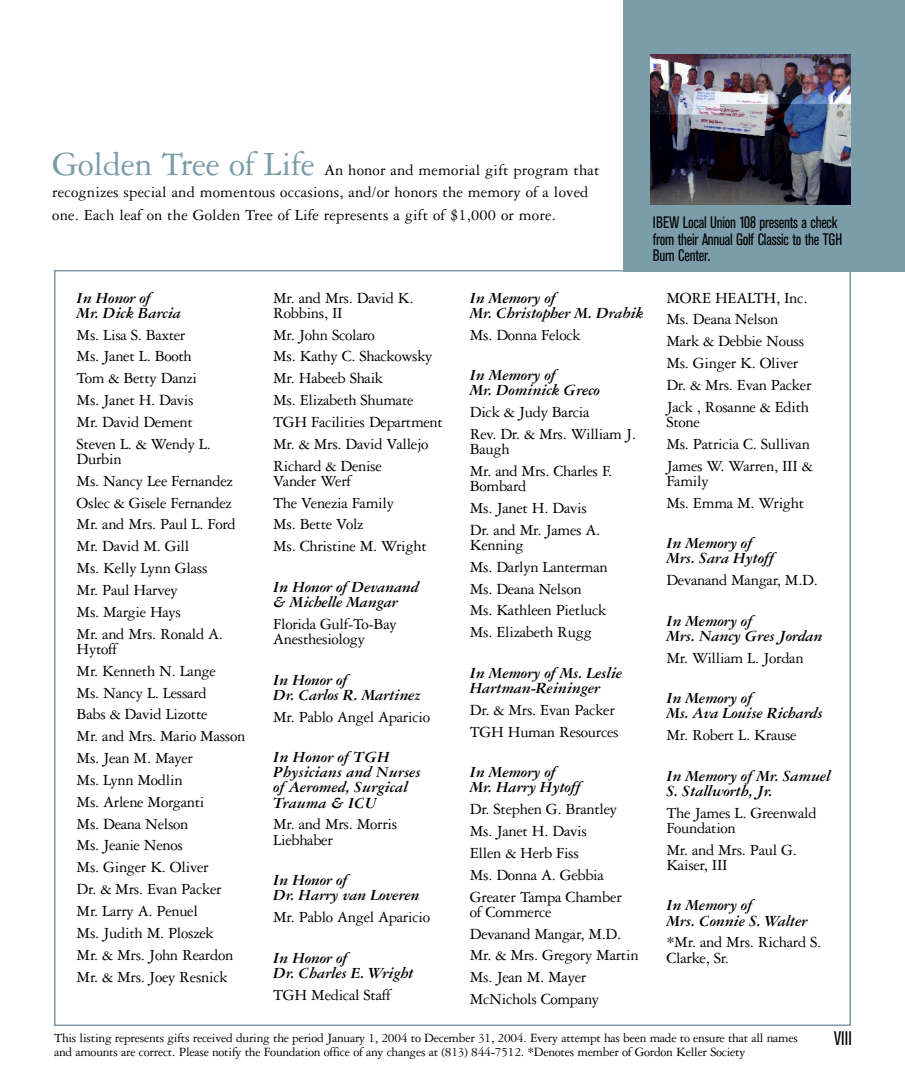
<style>
.page{position:relative;width:905px;height:1080px;background:#fff}
.page>*{position:absolute;margin:0;border:0;box-sizing:border-box;transform-origin:0 0}
.t1{font:condensed 19.5px "Akzidenz Grotesk BE";color:#000;scale:.95 1}
.t2{font:16.5px/21.9px "Garamond Three";letter-spacing:-.02em;color:#000}
.t3{font:italic 700 16.5px/15.1px "Garamond Three";letter-spacing:-.02em;color:#000}
.t4{font:16.5px/22.5px "Garamond Three";letter-spacing:.01em;color:#000}
.t5{font:condensed 16.5px/16.6px "Akzidenz Grotesk BE";letter-spacing:-.015em;color:#000;scale:.95 1}
.t6{font:13.5px/13.5px "Garamond Three";letter-spacing:-.02em;color:#000}
.s1{font-size:36px;color:#7b9ca9}
</style>
<div class="page">
<div style="left:623px;top:0;width:281px;height:271px;background:#7b9ca9"></div>
<img style="left:650px;top:54px;width:200px;height:151px">
<p class="t4" style="left:52px;top:160px;width:549px"><span class="s1">Golden Tree of Life</span> An honor and memorial gift program that recognizes special and momentous occasions, and/or honors the memory of a loved one. Each leaf on the Golden Tree of Life represents a gift of $1,000 or more.</p>
<p class="t5" style="left:653px;top:215px;width:201px">IBEW Local Union 108 presents a check from their Annual Golf Classic to the TGH<br>Burn Center.</p>
<p class="t3" style="left:77px;top:291px;width:106px">In Honor of<br>Mr. Dick Barcia</p>
<p class="t2" style="left:77px;top:325px;width:136px">Ms. Lisa S. Baxter<br>Ms. Janet L. Booth<br>Tom &amp; Betty Danzi<br>Ms. Janet H. Davis<br>Mr. David Dement<br>Steven L. &amp; Wendy L.</p>
<p class="t2" style="left:77px;top:449px;width:161px">Durbin<br>Ms. Nancy Lee Fernandez<br>Oslec &amp; Gisele Fernandez<br>Mr. and Mrs. Paul L. Ford<br>Mr. David M. Gill<br>Ms. Kelly Lynn Glass<br>Mr. Paul Harvey<br>Ms. Margie Hays<br>Mr. and Mrs. Ronald A.</p>
<p class="t2" style="left:77px;top:639px;width:170px">Hytoff<br>Mr. Kenneth N. Lange<br>Ms. Nancy L. Lessard<br>Babs &amp; David Lizotte<br>Mr. and Mrs. Mario Masson<br>Ms. Jean M. Mayer<br>Ms. Lynn Modlin<br>Ms. Arlene Morganti<br>Ms. Deana Nelson<br>Ms. Jeanie Nenos<br>Ms. Ginger K. Oliver<br>Dr. &amp; Mrs. Evan Packer<br>Mr. Larry A. Penuel<br>Ms. Judith M. Ploszek<br>Mr. &amp; Mrs. John Reardon<br>Mr. &amp; Mrs. Joey Resnick</p>
<p class="t2" style="left:273px;top:291px;width:142px;line-height:15.1px">Mr. and Mrs. David K.<br>Robbins, II</p>
<p class="t2" style="left:273px;top:325px;width:171px">Mr. John Scolaro<br>Ms. Kathy C. Shackowsky<br>Mr. Habeeb Shaik<br>Ms. Elizabeth Shumate<br>TGH Facilities Department<br>Mr. &amp; Mrs. David Vallejo<br>Richard &amp; Denise</p>
<p class="t2" style="left:273px;top:471px;width:155px">Vander Werf<br>The Venezia Family<br>Ms. Bette Volz<br>Ms. Christine M. Wright</p>
<p class="t3" style="left:273px;top:581px;width:147px">In Honor of Devanand &amp; Michelle Mangar</p>
<p class="t2" style="left:273px;top:618px;width:125px;line-height:15.1px">Florida Gulf-To-Bay<br>Anesthesiology</p>
<p class="t3" style="left:273px;top:673px;width:149px">In Honor of<br>Dr. Carlos R. Martinez</p>
<p class="t2" style="left:273px;top:707px;width:158px">Mr. Pablo Angel Aparicio</p>
<p class="t3" style="left:273px;top:751px;width:149px">In Honor of TGH<br>Physicians and Nurses of Aeromed, Surgical<br>Trauma &amp; ICU</p>
<p class="t2" style="left:273px;top:818px;width:125px;line-height:15.1px">Mr. and Mrs. Morris<br>Liebhaber</p>
<p class="t3" style="left:273px;top:874px;width:148px">In Honor of<br>Dr. Harry van Loveren</p>
<p class="t2" style="left:273px;top:908px;width:158px">Mr. Pablo Angel Aparicio</p>
<p class="t3" style="left:273px;top:951px;width:142px">In Honor of<br>Dr. Charles E. Wright</p>
<p class="t2" style="left:273px;top:985px;width:119px">TGH Medical Staff</p>
<p class="t3" style="left:470px;top:291px;width:175px">In Memory of<br>Mr. Christopher M. Drabik</p>
<p class="t2" style="left:470px;top:325px;width:112px">Ms. Donna Felock</p>
<p class="t3" style="left:470px;top:369px;width:132px">In Memory of<br>Mr. Dominick Greco</p>
<p class="t2" style="left:470px;top:403px;width:168px">Dick &amp; Judy Barcia<br>Rev. Dr. &amp; Mrs. William J.</p>
<p class="t2" style="left:470px;top:440px;width:144px">Baugh<br>Mr. and Mrs. Charles F.</p>
<p class="t2" style="left:470px;top:477px;width:132px">Bombard<br>Ms. Janet H. Davis<br>Dr. and Mr. James A.</p>
<p class="t2" style="left:470px;top:535px;width:139px">Kenning<br>Ms. Darlyn Lanterman<br>Ms. Deana Nelson<br>Ms. Kathleen Pietluck<br>Ms. Elizabeth Rugg</p>
<p class="t3" style="left:470px;top:667px;width:154px">In Memory of Ms. Leslie<br>Hartman-Reininger</p>
<p class="t2" style="left:470px;top:700px;width:150px">Dr. &amp; Mrs. Evan Packer<br>TGH Human Resources</p>
<p class="t3" style="left:470px;top:766px;width:113px">In Memory of<br>Mr. Harry Hytoff</p>
<p class="t2" style="left:470px;top:800px;width:153px">Dr. Stephen G. Brantley<br>Ms. Janet H. Davis<br>Ellen &amp; Herb Fiss<br>Ms. Donna A. Gebbia<br>Greater Tampa Chamber</p>
<p class="t2" style="left:470px;top:902px;width:170px">of Commerce<br>Devanand Mangar, M.D.<br>Mr. &amp; Mrs. Gregory Martin<br>Ms. Jean M. Mayer<br>McNichols Company</p>
<p class="t2" style="left:666px;top:288px;width:147px">MORE HEALTH, Inc.<br>Ms. Deana Nelson<br>Mark &amp; Debbie Nouss<br>Ms. Ginger K. Oliver<br>Dr. &amp; Mrs. Evan Packer<br>Jack , Rosanne &amp; Edith</p>
<p class="t2" style="left:666px;top:412px;width:148px">Stone<br>Ms. Patricia C. Sullivan<br>James W. Warren, III &amp;</p>
<p class="t2" style="left:666px;top:471px;width:139px">Family<br>Ms. Emma M. Wright</p>
<p class="t3" style="left:666px;top:537px;width:109px">In Memory of<br>Mrs. Sara Hytoff</p>
<p class="t2" style="left:666px;top:571px;width:153px">Devanand Mangar, M.D.</p>
<p class="t3" style="left:666px;top:615px;width:158px">In Memory of<br>Mrs. Nancy Gres Jordan</p>
<p class="t2" style="left:666px;top:648px;width:139px">Mr. William L. Jordan</p>
<p class="t3" style="left:666px;top:692px;width:158px">In Memory of<br>Ms. Ava Louise Richards</p>
<p class="t2" style="left:666px;top:726px;width:132px">Mr. Robert L. Krause</p>
<p class="t3" style="left:666px;top:770px;width:166px">In Memory of Mr. Samuel<br>S. Stallworth, Jr.</p>
<p class="t2" style="left:666px;top:807px;width:152px;line-height:15.1px">The James L. Greenwald<br>Foundation</p>
<p class="t2" style="left:666px;top:844px;width:132px;line-height:15.1px">Mr. and Mrs. Paul G.<br>Kaiser, III</p>
<p class="t3" style="left:666px;top:899px;width:143px">In Memory of<br>Mrs. Connie S. Walter</p>
<p class="t2" style="left:666px;top:936px;width:156px;line-height:15.1px">*Mr. and Mrs. Richard S.<br>Clarke, Sr.</p>
<p class="t6" style="left:54px;top:1033px;width:745px">This listing represents gifts received during the period January 1, 2004 to December 31, 2004. Every attempt has been made to ensure that all names and amounts are correct. Please notify the Foundation office of any changes at (813) 844-7512. *Denotes member of Gordon Keller Society</p>
<p class="t1" style="left:834px;top:1031px;width:20px">VIII</p>
</div>
